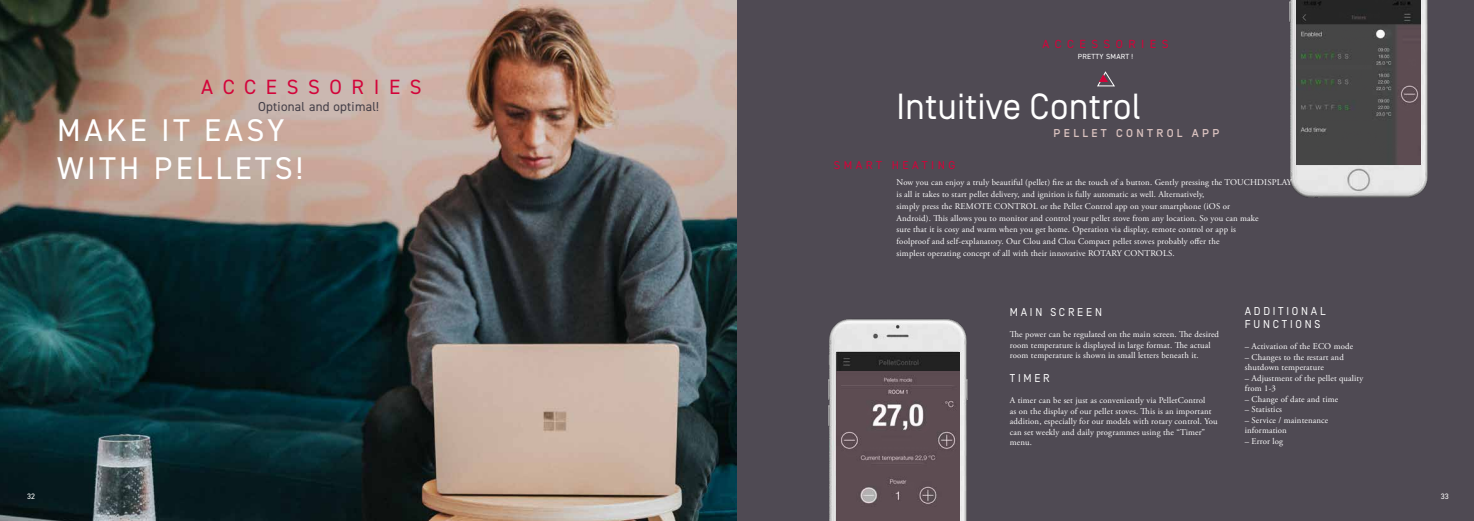
<style>
.page{position:relative;width:1474px;height:521px;background:#fff}
.page>*{position:absolute;margin:0;border:0;box-sizing:border-box;transform-origin:0 0}
.t1{font:36.23px "Simplon Norm";color:#fff}
.t2{font:31.5px/37.8px "DIN2014";letter-spacing:.11em;color:#fff}
.t3{font:20.65px "DIN2014";letter-spacing:.465em;color:#d3043a}
.t4{font:13.04px "DIN2014";letter-spacing:.02em;color:#433e47}
.t5{font:11.81px "DIN2014";letter-spacing:.465em;color:#d3043a}
.t6{font:11.38px/13.7px "Simplon Norm";letter-spacing:.24em;color:#fff}
.t7{font:500 11.38px "Simplon Norm";letter-spacing:.295em;color:#dac2bf}
.t8{font:11.38px "DIN2014";letter-spacing:.305em;color:#d3043a}
.t9{font:8.75px/10.5px "Adobe Garamond Pro";letter-spacing:.015em;color:#fff}
.t10{font:7.88px "DIN2014";color:#fff}
.t11{font:7.44px "DIN2014";letter-spacing:.03em;color:#fff}
</style>
<div class="page">
<img style="left:0;top:0;width:737px;height:521px">
<div style="left:737px;top:0;width:736px;height:521px;background:#4f4a53"></div>
<svg style="left:1097px;top:71px;width:18px;height:15px"></svg>
<img style="left:828px;top:319px;width:140px;height:202px">
<img style="left:836px;top:352px;width:124px;height:20px">
<img style="left:1289px;top:0;width:139px;height:198px">
<img style="left:1296px;top:0;width:124px;height:164px">
<img style="left:836px;top:372px;width:124px;height:149px">
<h3 class="t3" style="left:201px;top:74px;width:222px">ACCESSORIES</h3>
<h3 class="t4" style="left:258px;top:98px;width:122px">Optional and optimal!</h3>
<h2 class="t2" style="left:57px;top:111px;width:247px">MAKE IT EASY<br>WITH PELLETS!</h2>
<h3 class="t5" style="left:1042px;top:37px;width:127px">ACCESSORIES</h3>
<p class="t11" style="left:1077px;top:51px;width:57px">PRETTY SMART !</p>
<h1 class="t1" style="left:896px;top:87px;width:246px">Intuitive Control</h1>
<h3 class="t8" style="left:833px;top:158px;width:123px">SMART HEATING</h3>
<h3 class="t7" style="left:1053px;top:127px;width:167px">PELLET CONTROL APP</h3>
<p class="t9" style="left:896px;top:177px;width:397px;line-height:11.8px">Now you can enjoy a truly beautiful (pellet) fire at the touch of a button. Gently pressing the TOUCHDISPLAY is all it takes to start pellet delivery, and ignition is fully automatic as well. Alternatively,<br>simply press the REMOTE CONTROL or the Pellet Control app on your smartphone (iOS or<br>Android). This allows you to monitor and control your pellet stove from any location. So you can make<br>sure that it is cosy and warm when you get home. Operation via display, remote control or app is<br>foolproof and self-explanatory. Our Clou and Clou Compact pellet stoves probably offer the<br>simplest operating concept of all with their innovative ROTARY CONTROLS.</p>
<h3 class="t6" style="left:1009px;top:306px;width:94px">MAIN SCREEN</h3>
<p class="t9" style="left:1009px;top:329px;width:211px">The power can be regulated on the main screen. The desired room temperature is displayed in large format. The actual room temperature is shown in small letters beneath it.</p>
<h3 class="t6" style="left:1009px;top:372px;width:41px">TIMER</h3>
<p class="t9" style="left:1009px;top:396px;width:209px">A timer can be set just as conveniently via PelletControl<br>as on the display of our pellet stoves. This is an important addition, especially for our models with rotary control. You can set weekly and daily programmes using the “Timer” menu.</p>
<h3 class="t6" style="left:1244px;top:304px;width:82px">ADDITIONAL<br>FUNCTIONS</h3>
<p class="t9" style="left:1244px;top:342px;width:110px">– Activation of the ECO mode</p>
<p class="t9" style="left:1244px;top:352px;width:100px">– Changes to the restart and shutdown temperature</p>
<p class="t9" style="left:1244px;top:373px;width:120px">– Adjustment of the pellet quality from 1-3</p>
<p class="t9" style="left:1244px;top:394px;width:95px">– Change of date and time</p>
<p class="t9" style="left:1244px;top:405px;width:39px">– Statistics</p>
<p class="t9" style="left:1244px;top:415px;width:85px">– Service / maintenance information</p>
<p class="t9" style="left:1244px;top:436px;width:40px">– Error log</p>
<p class="t10" style="left:27px;top:491px;width:9px">32</p>
<p class="t10" style="left:1440px;top:491px;width:9px">33</p>
</div>
